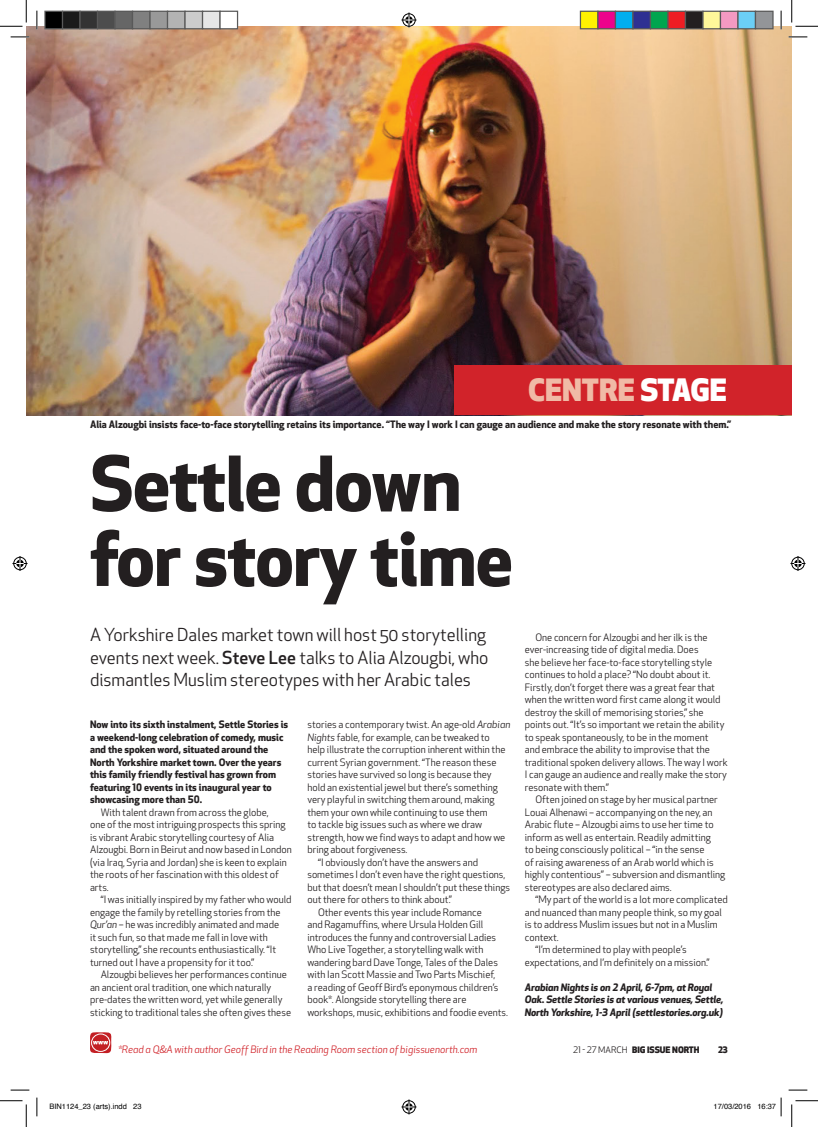
<style>
.page{position:relative;width:818px;height:1127px;background:#fff}
.page>*{position:absolute;margin:0;border:0;box-sizing:border-box;transform-origin:0 0}
.Arts_Headline{font:700 73.75px/75px "Apex New";letter-spacing:-.015em;color:#231f20}
.Arts_Page_Top_Lines{font:800 30px "Apex New";color:#f0baa6}
.Arts_Standfirst{font:17.5px/22.5px "Apex New";color:#231f20}
.Arts_BT_indent{font:10px/12.5px "Apex New";color:#231f20}
.Arts_BT_first_para{font:700 10px/12.5px "Apex New";color:#231f20}
.Photo_Caption{font:700 10px "Apex New";color:#231f20}
.Arts_Promo_text{font:italic 700 10px/12.5px "Apex New";letter-spacing:-.01em;color:#231f20}
.web_link{font:italic 10px "Apex New";color:#d1232a}
.BIN_NAME{font:800 8.75px "Apex New";color:#231f20}
.t1{font:7.5px "Helvetica";color:#000}
.s1{color:#fff}
.s2{font-weight:500}
.s3{font-style:italic}
.s4{font-weight:400}
</style>
<div class="page">
<img style="left:26px;top:26px;width:766px;height:389px">
<div style="left:454px;top:365px;width:338px;height:50px;background:#d1232a"></div>
<svg style="left:90px;top:1032px;width:21px;height:20px"></svg>
<svg style="left:11px;top:36px;width:18px;height:2px"></svg>
<svg style="left:788px;top:36px;width:19px;height:2px"></svg>
<svg style="left:11px;top:1089px;width:18px;height:1px"></svg>
<svg style="left:788px;top:1089px;width:19px;height:1px"></svg>
<svg style="left:36px;top:11px;width:2px;height:18px"></svg>
<svg style="left:36px;top:1097px;width:2px;height:18px"></svg>
<svg style="left:780px;top:11px;width:2px;height:18px"></svg>
<svg style="left:0;top:0;width:27px;height:27px"></svg>
<svg style="left:0;top:1100px;width:27px;height:26px"></svg>
<svg style="left:791px;top:0;width:27px;height:27px"></svg>
<svg style="left:791px;top:1100px;width:27px;height:26px"></svg>
<svg style="left:401px;top:13px;width:15px;height:15px"></svg>
<svg style="left:401px;top:1099px;width:15px;height:15px"></svg>
<svg style="left:13px;top:556px;width:15px;height:15px"></svg>
<svg style="left:790px;top:556px;width:15px;height:15px"></svg>
<div style="left:45px;top:11px;width:18px;height:18px;background:#000"></div>
<div style="left:44px;top:11px;width:19px;height:18px;border:1px solid #595959"></div>
<div style="left:63px;top:11px;width:17px;height:18px;background:#1a1a1a"></div>
<div style="left:62px;top:11px;width:19px;height:18px;border:1px solid #595959"></div>
<div style="left:80px;top:11px;width:18px;height:18px;background:#333"></div>
<div style="left:79px;top:11px;width:19px;height:18px;border:1px solid #595959"></div>
<div style="left:98px;top:11px;width:17px;height:18px;background:#4d4d4d"></div>
<div style="left:97px;top:11px;width:19px;height:18px;border:1px solid #595959"></div>
<div style="left:115px;top:11px;width:18px;height:18px;background:#666"></div>
<div style="left:114px;top:11px;width:19px;height:18px;border:1px solid #595959"></div>
<div style="left:133px;top:11px;width:17px;height:18px;background:#808080"></div>
<div style="left:132px;top:11px;width:19px;height:18px;border:1px solid #595959"></div>
<div style="left:150px;top:11px;width:18px;height:18px;background:#999"></div>
<div style="left:149px;top:11px;width:19px;height:18px;border:1px solid #595959"></div>
<div style="left:168px;top:11px;width:17px;height:18px;background:#b3b3b3"></div>
<div style="left:167px;top:11px;width:19px;height:18px;border:1px solid #595959"></div>
<div style="left:185px;top:11px;width:18px;height:18px;background:#ccc"></div>
<div style="left:184px;top:11px;width:19px;height:18px;border:1px solid #595959"></div>
<div style="left:203px;top:11px;width:17px;height:18px;background:#e6e6e6"></div>
<div style="left:202px;top:11px;width:19px;height:18px;border:1px solid #595959"></div>
<div style="left:220px;top:11px;width:18px;height:18px;background:#fff"></div>
<div style="left:219px;top:11px;width:19px;height:18px;border:1px solid #595959"></div>
<div style="left:580px;top:11px;width:18px;height:18px;background:#fff101"></div>
<div style="left:580px;top:11px;width:18px;height:18px;border:1px solid #595959"></div>
<div style="left:598px;top:11px;width:17px;height:18px;background:#ed028c"></div>
<div style="left:597px;top:11px;width:19px;height:18px;border:1px solid #595959"></div>
<div style="left:615px;top:11px;width:18px;height:18px;background:#00aeef"></div>
<div style="left:615px;top:11px;width:18px;height:18px;border:1px solid #595959"></div>
<div style="left:633px;top:11px;width:17px;height:18px;background:#2e3092"></div>
<div style="left:632px;top:11px;width:19px;height:18px;border:1px solid #595959"></div>
<div style="left:650px;top:11px;width:18px;height:18px;background:#00a54f"></div>
<div style="left:650px;top:11px;width:18px;height:18px;border:1px solid #595959"></div>
<div style="left:668px;top:11px;width:17px;height:18px;background:#ee1d23"></div>
<div style="left:667px;top:11px;width:19px;height:18px;border:1px solid #595959"></div>
<div style="left:685px;top:11px;width:18px;height:18px;background:#231f20"></div>
<div style="left:685px;top:11px;width:18px;height:18px;border:1px solid #595959"></div>
<div style="left:703px;top:11px;width:17px;height:18px;background:#fff79a"></div>
<div style="left:702px;top:11px;width:19px;height:18px;border:1px solid #595959"></div>
<div style="left:720px;top:11px;width:18px;height:18px;background:#f499c2"></div>
<div style="left:720px;top:11px;width:18px;height:18px;border:1px solid #595959"></div>
<div style="left:738px;top:11px;width:17px;height:18px;background:#6bcff6"></div>
<div style="left:737px;top:11px;width:19px;height:18px;border:1px solid #595959"></div>
<div style="left:755px;top:11px;width:18px;height:18px;background:#939598"></div>
<div style="left:755px;top:11px;width:18px;height:18px;border:1px solid #595959"></div>
<svg style="left:780px;top:1097px;width:2px;height:18px"></svg>
<p class="Arts_Page_Top_Lines" style="left:528px;top:369px;width:200px">CENTRE <span class="s1">STAGE</span></p>
<p class="Photo_Caption" style="left:90px;top:417px;width:643px">Alia Alzougbi insists face-to-face storytelling retains its importance. “The way I work I can gauge an audience and make the story resonate with them.”</p>
<p class="Arts_Headline" style="left:90px;top:443px;width:425px">Settle down for story time</p>
<p class="Arts_Standfirst" style="left:90px;top:623px;width:400px">A Yorkshire Dales market town will host 50 storytelling events next week. <span class="s2">Steve Lee</span> talks to Alia Alzougbi, who dismantles Muslim stereotypes with her Arabic tales</p>
<p class="Arts_BT_first_para" style="left:90px;top:717px;width:200px">Now into its sixth instalment, Settle Stories is a weekend-long celebration of comedy, music and the spoken word, situated around the North Yorkshire market town. Over the years this family friendly festival has grown from featuring 10 events in its inaugural year to showcasing more than 50.</p>
<p class="Arts_BT_indent" style="left:90px;top:805px;width:203px;text-indent:11px">With talent drawn from across the globe,<br>one of the most intriguing prospects this spring is vibrant Arabic storytelling courtesy of Alia Alzougbi. Born in Beirut and now based in London (via Iraq, Syria and Jordan) she is keen to explain the roots of her fascination with this oldest of arts.</p>
<p class="Arts_BT_indent" style="left:90px;top:893px;width:203px;text-indent:11px">“I was initially inspired by my father who would engage the family by retelling stories from the <span class="s3">Qur’an</span> – he was incredibly animated and made<br>it such fun, so that made me fall in love with storytelling,” she recounts enthusiastically. “It turned out I have a propensity for it too.”</p>
<p class="Arts_BT_indent" style="left:90px;top:968px;width:203px;text-indent:11px">Alzougbi believes her performances continue an ancient oral tradition, one which naturally pre-dates the written word, yet while generally sticking to traditional tales she often gives these</p>
<p class="Arts_BT_indent" style="left:307px;top:718px;width:204px">stories a contemporary twist. An age-old <span class="s3">Arabian Nights</span> fable, for example, can be tweaked to<br>help illustrate the corruption inherent within the current Syrian government. “The reason these stories have survived so long is because they hold an existential jewel but there’s something very playful in switching them around, making them your own while continuing to use them<br>to tackle big issues such as where we draw strength, how we find ways to adapt and how we bring about forgiveness.</p>
<p class="Arts_BT_indent" style="left:307px;top:855px;width:204px;text-indent:11px">“I obviously don’t have the answers and sometimes I don’t even have the right questions, but that doesn’t mean I shouldn’t put these things out there for others to think about.”</p>
<p class="Arts_BT_indent" style="left:307px;top:905px;width:202px;text-indent:11px">Other events this year include Romance<br>and Ragamuffins, where Ursula Holden Gill introduces the funny and controversial Ladies Who Live Together, a storytelling walk with wandering bard Dave Tonge, Tales of the Dales with Ian Scott Massie and Two Parts Mischief,<br>a reading of Geoff Bird’s eponymous children’s book*. Alongside storytelling there are workshops, music, exhibitions and foodie events.</p>
<p class="web_link" style="left:118px;top:1043px;width:360px">*Read a Q&amp;A with author Geoff Bird in the Reading Room section of bigissuenorth.com</p>
<p class="Arts_BT_indent" style="left:525px;top:630px;width:204px;text-indent:11px">One concern for Alzougbi and her ilk is the ever-increasing tide of digital media. Does<br>she believe her face-to-face storytelling style continues to hold a place? “No doubt about it.<br>Firstly, don’t forget there was a great fear that when the written word first came along it would destroy the skill of memorising stories,” she points out. “It’s so important we retain the ability to speak spontaneously, to be in the moment<br>and embrace the ability to improvise that the traditional spoken delivery allows. The way I work I can gauge an audience and really make the story resonate with them.”</p>
<p class="Arts_BT_indent" style="left:525px;top:793px;width:202px;text-indent:11px">Often joined on stage by her musical partner Louai Alhenawi – accompanying on the ney, an Arabic flute – Alzougbi aims to use her time to inform as well as entertain. Readily admitting<br>to being consciously political – “in the sense<br>of raising awareness of an Arab world which is highly contentious” – subversion and dismantling stereotypes are also declared aims.</p>
<p class="Arts_BT_indent" style="left:525px;top:893px;width:205px;text-indent:11px">“My part of the world is a lot more complicated and nuanced than many people think, so my goal is to address Muslim issues but not in a Muslim context.</p>
<p class="Arts_BT_indent" style="left:525px;top:943px;width:186px;text-indent:11px">“I’m determined to play with people’s expectations, and I’m definitely on a mission.”</p>
<p class="Arts_Promo_text" style="left:525px;top:980px;width:200px">Arabian Nights is on 2 April, 6-7pm, at Royal<br>Oak. Settle Stories is at various venues, Settle,<br>North Yorkshire, 1-3 April (settlestories.org.uk)</p>
<p class="BIN_NAME" style="left:573px;top:1043px;width:128px"><span class="s4">21 - 27 MARCH</span> BIG ISSUE NORTH</p>
<p class="BIN_NAME" style="left:718px;top:1043px;width:11px">23</p>
<p class="t1" style="left:49px;top:1100px;width:94px">BIN1124_23 (arts).indd 23</p>
<p class="t1" style="left:713px;top:1100px;width:64px">17/03/2016 16:37</p>
</div>
